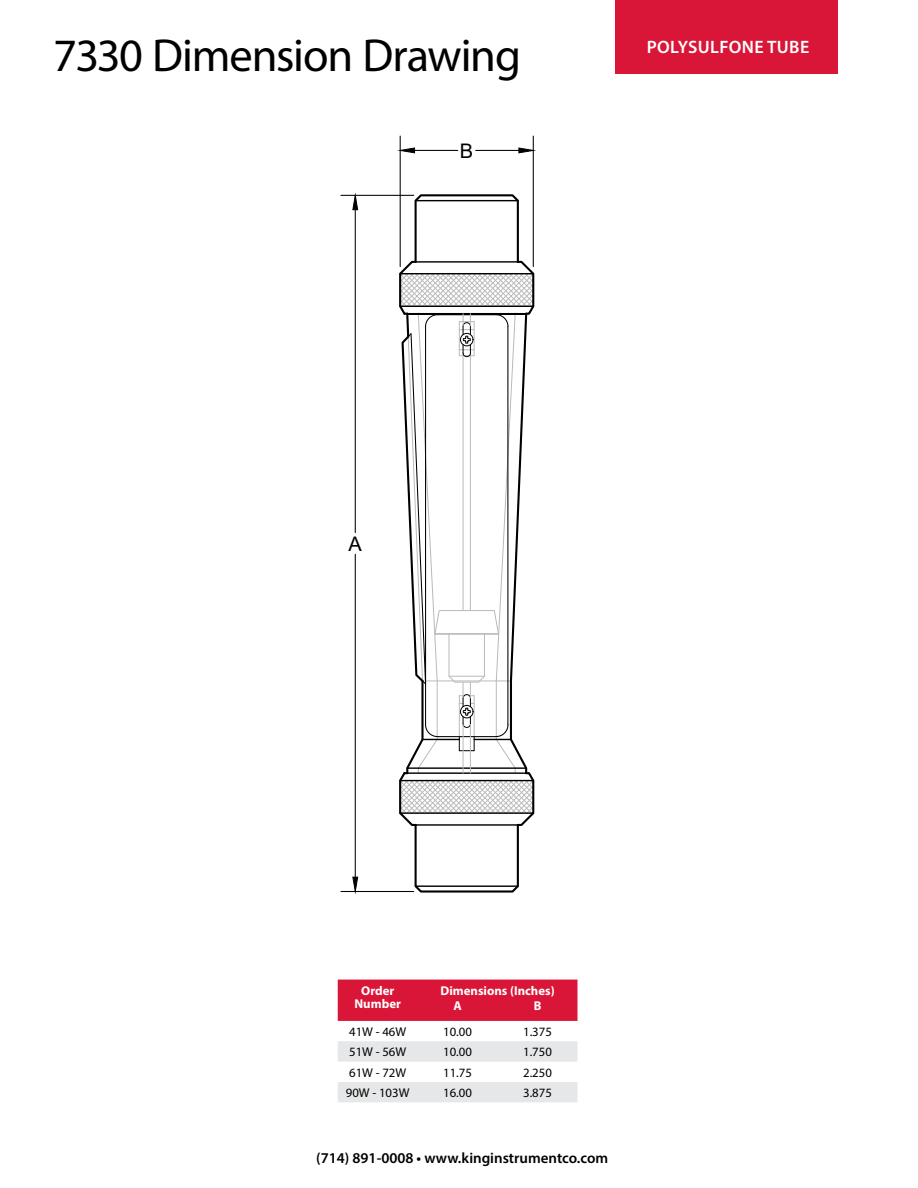
<style>
.page{position:relative;width:918px;height:1188px;background:#fff}
.page>*{position:absolute;margin:0;border:0;box-sizing:border-box;transform-origin:0 0}
.t1{font:46.5px "Myriad Pro";letter-spacing:-.025em;color:#000}
.t2{font:20.1px "Arial";color:#000}
.t3{font:600 18px "Myriad Pro";letter-spacing:.02em;color:#fff}
.t4{font:600 15px "Myriad Pro";color:#000}
.t5{font:12.75px "Myriad Pro";color:#000}
.t6{font:700 12.75px/13.5px "Myriad Pro";color:#fff;text-align:center}
</style>
<div class="page">
<div style="left:615px;top:0;width:223px;height:73px;background:#d91638"></div>
<div style="left:338px;top:980px;width:240px;height:41px;background:#d91638"></div>
<svg style="left:338px;top:1041px;width:240px;height:61px"></svg>
<svg style="left:398px;top:193px;width:136px;height:700px"></svg>
<hr style="left:400px;top:136px;width:1px;height:131px;background:#000">
<hr style="left:533px;top:136px;width:1px;height:131px;background:#000">
<hr style="left:415px;top:150px;width:43px;height:1px;background:#000">
<hr style="left:476px;top:150px;width:43px;height:1px;background:#000">
<svg style="left:399px;top:147px;width:16px;height:7px"></svg>
<svg style="left:518px;top:147px;width:16px;height:7px"></svg>
<hr style="left:341px;top:891px;width:73px;height:1px;background:#000">
<hr style="left:341px;top:195px;width:73px;height:1px;background:#000">
<hr style="left:355px;top:554px;width:1px;height:323px;background:#000">
<hr style="left:355px;top:210px;width:1px;height:323px;background:#000">
<svg style="left:352px;top:876px;width:6px;height:15px"></svg>
<svg style="left:352px;top:195px;width:6px;height:15px"></svg>
<h1 class="t1" style="left:53px;top:27px;width:469px">7330 Dimension Drawing</h1>
<h3 class="t3" style="left:647px;top:35px;width:164px">POLYSULFONE TUBE</h3>
<h2 class="t2" style="left:460px;top:137px;width:15px">B</h2>
<h2 class="t2" style="left:349px;top:530px;width:15px">A</h2>
<p class="t6" style="left:354px;top:983px;width:48px">Order<br>Number</p>
<p class="t6" style="left:453px;top:982px;width:103px;line-height:15px;text-align:left;text-indent:-13px">Dimensions (Inches)<br>A</p>
<p class="t6" style="left:534px;top:998px;width:9px">B</p>
<p class="t5" style="left:349px;top:1024px;width:59px">41W - 46W</p>
<p class="t5" style="left:443px;top:1024px;width:30px">10.00</p>
<p class="t5" style="left:523px;top:1024px;width:30px">1.375</p>
<p class="t5" style="left:349px;top:1044px;width:59px">51W - 56W</p>
<p class="t5" style="left:443px;top:1044px;width:30px">10.00</p>
<p class="t5" style="left:523px;top:1044px;width:30px">1.750</p>
<p class="t5" style="left:349px;top:1064px;width:59px">61W - 72W</p>
<p class="t5" style="left:443px;top:1064px;width:30px">11.75</p>
<p class="t5" style="left:523px;top:1064px;width:30px">2.250</p>
<p class="t5" style="left:346px;top:1085px;width:65px">90W - 103W</p>
<p class="t5" style="left:443px;top:1085px;width:30px">16.00</p>
<p class="t5" style="left:523px;top:1085px;width:30px">3.875</p>
<p class="t4" style="left:316px;top:1148px;width:293px">(714) 891-0008 • www.kinginstrumentco.com</p>
</div>
